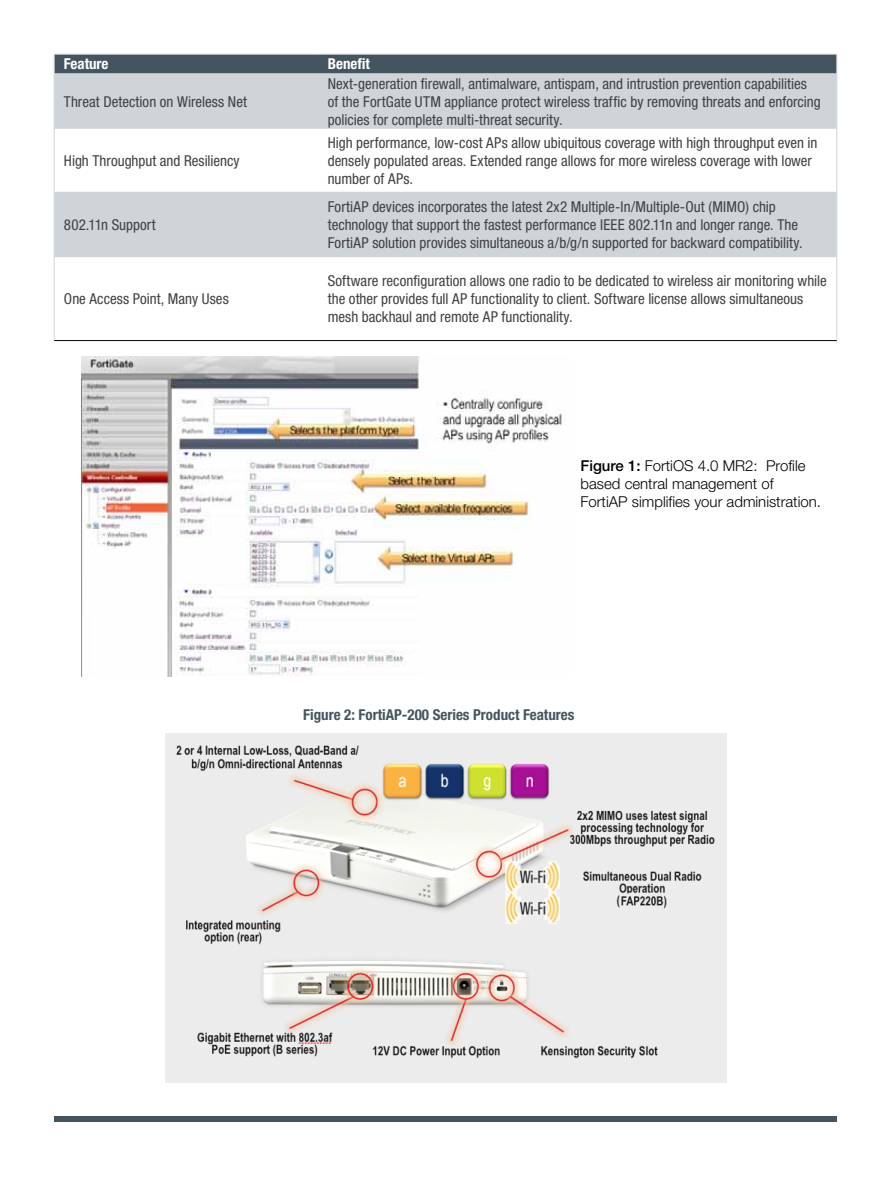
<style>
.page{position:relative;width:891px;height:1188px;background:#fff}
.page>*{position:absolute;margin:0;border:0;box-sizing:border-box;transform-origin:0 0}
.t1{font:condensed 15px/18px "Helvetica Neue LT Std";color:#414042}
.t2{font:300 15px/18px "Helvetica Neue LT Std";color:#000}
.t3{font:700 condensed 15px "Helvetica Neue LT Std";color:#455560}
.t4{font:700 condensed 15px "Helvetica Neue LT Std";color:#fff}
.s1{font-weight:500}
</style>
<div class="page">
<div style="left:54px;top:1117px;width:783px;height:5px;background:#455560"></div>
<div style="left:55px;top:74px;width:782px;height:55px;background:#cfd4d8"></div>
<svg style="left:55px;top:129px;width:782px;height:211px"></svg>
<hr style="left:54px;top:340px;width:264px;height:1px;background:#000">
<hr style="left:318px;top:340px;width:519px;height:1px;background:#000">
<svg style="left:54px;top:54px;width:784px;height:20px;background:#505f69"></svg>
<hr style="left:54px;top:74px;width:1px;height:55px;background:#cfd4d8">
<hr style="left:837px;top:74px;width:1px;height:55px;background:#cfd4d8">
<hr style="left:54px;top:129px;width:1px;height:63px;background:#cfd4d8">
<hr style="left:837px;top:129px;width:1px;height:63px;background:#cfd4d8">
<hr style="left:54px;top:192px;width:1px;height:65px;background:#cfd4d8">
<hr style="left:837px;top:192px;width:1px;height:65px;background:#cfd4d8">
<hr style="left:54px;top:257px;width:1px;height:83px;background:#cfd4d8">
<hr style="left:837px;top:257px;width:1px;height:83px;background:#cfd4d8">
<img style="left:82px;top:356px;width:480px;height:320px">
<img style="left:166px;top:733px;width:561px;height:350px">
<p class="t4" style="left:64px;top:55px;width:46px">Feature</p>
<p class="t4" style="left:328px;top:55px;width:44px">Benefit</p>
<p class="t1" style="left:64px;top:92px;width:185px">Threat Detection on Wireless Net</p>
<p class="t1" style="left:328px;top:74px;width:494px">Next-generation firewall, antimalware, antispam, and intrustion prevention capabilities of the FortGate UTM appliance protect wireless traffic by removing threats and enforcing policies for complete multi-threat security.</p>
<p class="t1" style="left:64px;top:151px;width:177px">High Throughput and Resiliency</p>
<p class="t1" style="left:64px;top:215px;width:93px">802.11n Support</p>
<p class="t1" style="left:64px;top:290px;width:166px">One Access Point, Many Uses</p>
<p class="t1" style="left:328px;top:133px;width:491px">High performance, low-cost APs allow ubiquitous coverage with high throughput even in densely populated areas. Extended range allows for more wireless coverage with lower number of APs.</p>
<p class="t1" style="left:328px;top:197px;width:476px">FortiAP devices incorporates the latest 2x2 Multiple-In/Multiple-Out (MIMO) chip technology that support the fastest performance IEEE 802.11n and longer range. The<br>FortiAP solution provides simultaneous a/b/g/n supported for backward compatibility.</p>
<p class="t1" style="left:328px;top:272px;width:501px">Software reconfiguration allows one radio to be dedicated to wireless air monitoring while the other provides full AP functionality to client. Software license allows simultaneous mesh backhaul and remote AP functionality.</p>
<p class="t2" style="left:580px;top:456px;width:242px"><span class="s1">Figure 1:</span> FortiOS 4.0 MR2: Profile based central management of<br>FortiAP simplifies your administration.</p>
<p class="t3" style="left:303px;top:706px;width:273px">Figure 2: FortiAP-200 Series Product Features</p>
</div>
